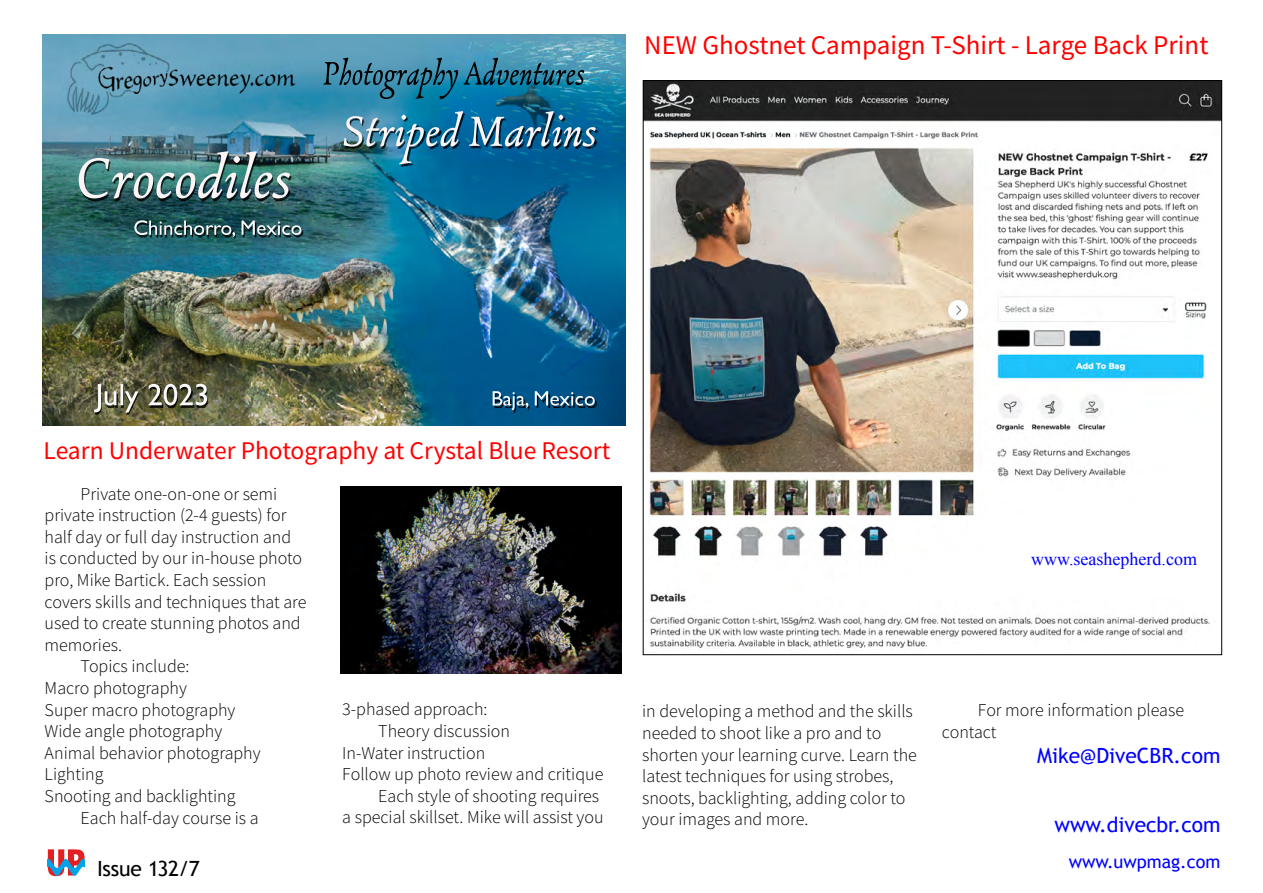
<style>
.page{position:relative;width:1263px;height:893px;background:#fff}
.page>*{position:absolute;margin:0;border:0;box-sizing:border-box;transform-origin:0 0}
.t1{font:27px "Source Sans Pro";color:#f00}
.t2{font:25.5px "Source Sans Pro";color:#f00}
.t3{font:21px "Trebuchet MS";color:#00f}
.t4{font:21px "Trebuchet MS";letter-spacing:-.015em;color:#000}
.t5{font:300 18px/21.6px "Source Sans Pro";color:#000}
.t6{font:18px "Times New Roman";color:#00f}
.t7{font:18px "Trebuchet MS";color:#00f}
</style>
<div class="page">
<svg style="left:47px;top:849px;width:37px;height:27px"></svg>
<img style="left:43px;top:34px;width:582px;height:392px">
<img style="left:645px;top:82px;width:575px;height:567px">
<img style="left:340px;top:486px;width:282px;height:188px">
<h1 class="t1" style="left:644px;top:28px;width:566px">NEW Ghostnet Campaign T-Shirt - Large Back Print</h1>
<h2 class="t2" style="left:44px;top:435px;width:568px">Learn Underwater Photography at Crystal Blue Resort</h2>
<p class="t5" style="left:81px;top:483px;width:198px">Private one-on-one or semi</p>
<p class="t5" style="left:45px;top:504px;width:243px">private instruction (2-4 guests) for</p>
<p class="t5" style="left:45px;top:526px;width:248px">half day or full day instruction and</p>
<p class="t5" style="left:45px;top:548px;width:259px">is conducted by our in-house photo</p>
<p class="t5" style="left:45px;top:569px;width:223px">pro, Mike Bartick. Each session</p>
<p class="t5" style="left:45px;top:591px;width:263px">covers skills and techniques that are</p>
<p class="t5" style="left:45px;top:612px;width:258px">used to create stunning photos and</p>
<p class="t5" style="left:45px;top:634px;width:79px">memories.</p>
<p class="t5" style="left:81px;top:656px;width:110px">Topics include:</p>
<p class="t5" style="left:45px;top:677px;width:144px">Macro photography</p>
<p class="t5" style="left:45px;top:699px;width:192px">Super macro photography</p>
<p class="t5" style="left:45px;top:720px;width:179px">Wide angle photography</p>
<p class="t5" style="left:45px;top:742px;width:217px">Animal behavior photography</p>
<p class="t5" style="left:45px;top:764px;width:60px">Lighting</p>
<p class="t5" style="left:45px;top:785px;width:192px">Snooting and backlighting</p>
<p class="t5" style="left:81px;top:807px;width:179px">Each half-day course is a</p>
<p class="t5" style="left:342px;top:699px;width:147px">3-phased approach:</p>
<p class="t5" style="left:378px;top:720px;width:133px">Theory discussion</p>
<p class="t5" style="left:342px;top:742px;width:144px">In-Water instruction</p>
<p class="t5" style="left:342px;top:763px;width:263px">Follow up photo review and critique</p>
<p class="t5" style="left:378px;top:785px;width:222px">Each style of shooting requires</p>
<p class="t5" style="left:342px;top:807px;width:263px">a special skillset. Mike will assist you</p>
<p class="t6" style="left:1031px;top:547px;width:167px">www.seashepherd.com</p>
<p class="t5" style="left:642px;top:701px;width:276px">in developing a method and the skills needed to shoot like a pro and to shorten your learning curve. Learn the latest techniques for using strobes, snoots, backlighting, adding color to your images and more.</p>
<p class="t5" style="left:942px;top:700px;width:244px;text-indent:36px">For more information please contact</p>
<p class="t3" style="left:1037px;top:743px;width:185px">Mike@DiveCBR.com</p>
<p class="t3" style="left:1054px;top:812px;width:168px">www.divecbr.com</p>
<p class="t4" style="left:97px;top:856px;width:104px">Issue 132/7</p>
<p class="t7" style="left:1069px;top:851px;width:153px">www.uwpmag.com</p>
</div>
